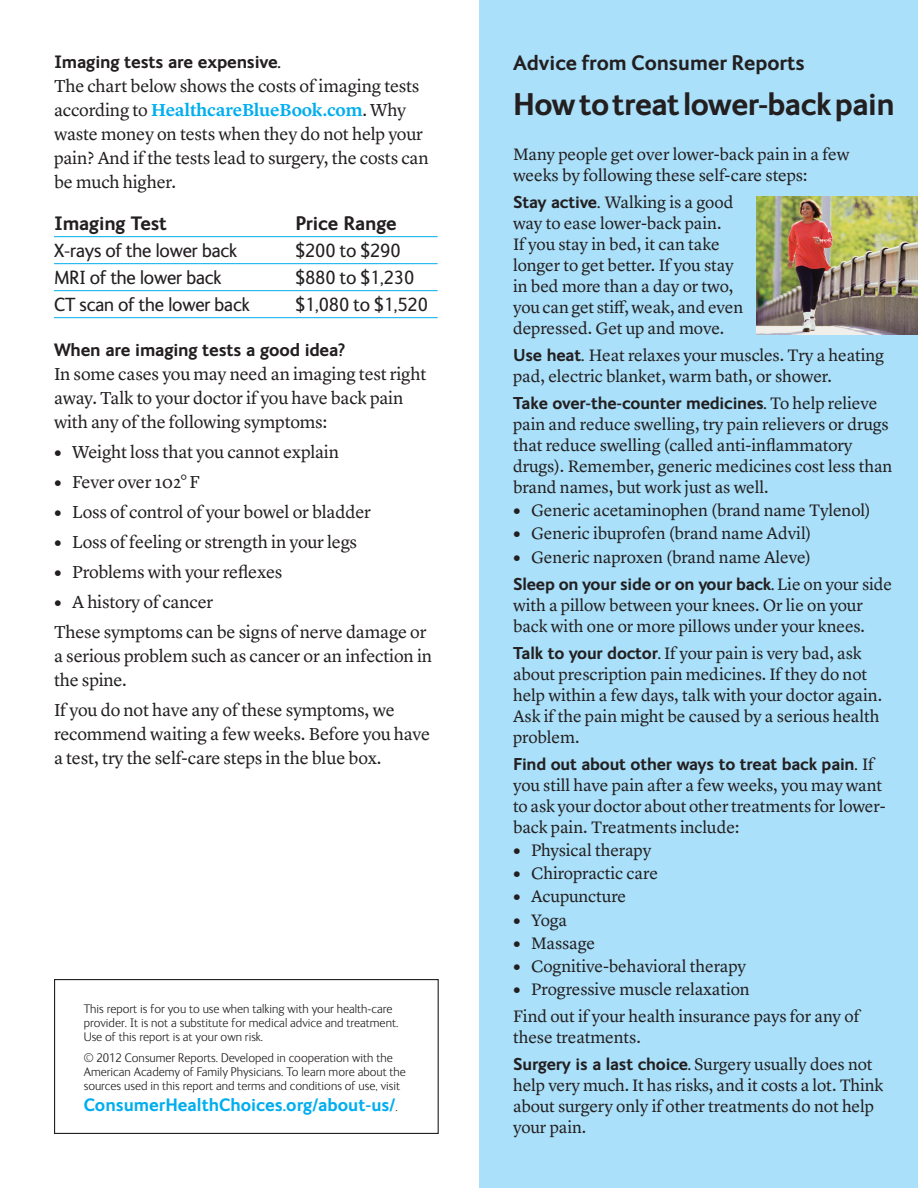
<style>
.page{position:relative;width:918px;height:1188px;background:#fff}
.page>*{position:absolute;margin:0;border:0;box-sizing:border-box;transform-origin:0 0}
._19_SubHd{font:700 31.5px "FS Ingrid";letter-spacing:-.015em;color:#231f20}
._19_SubHd-2{font:700 21px "FS Ingrid";color:#231f20}
._12_14_5_BluBox_Ingr{font:19.5px "FS Ingrid";letter-spacing:-.005em;color:#231f20}
._12_14_5_BluBox_Ingr-2{font:700 19.5px "FS Ingrid";letter-spacing:-.005em;color:#231f20}
.BODYBULLETS{font:18px/24px "Lyon Text";letter-spacing:-.01em;color:#231f20}
._12Body_Subhd{font:700 18px "FS Ingrid";letter-spacing:-.01em;color:#231f20}
._19_SubHd-3{font:700 18px "FS Ingrid";color:#00aeef}
._12_14_5_BluBox_Ingr-3{font:17.25px/21px "Lyon Text";letter-spacing:-.005em;color:#231f20}
._11_5BlueBox{font:17.25px "Lyon Text";letter-spacing:-.005em;color:#231f20}
._12_14_5_BluBox_Ingr-4{font:700 17.25px "FS Ingrid";letter-spacing:-.01em;color:#231f20}
._19_SubHd-4{font:300 12.75px/14.2px "FS Ingrid";color:#231f20}
.s1{font-weight:600;color:#00aeef}
.s2{font-family:"FS Ingrid";font-weight:700}
.s3{font-weight:300;font-size:12.75px;color:#231f20}
.s4{font-family:"FS Ingrid";font-weight:700;font-size:18px}
.s5{font-family:"Lyon Text";font-weight:400}
</style>
<div class="page">
<div style="left:479px;top:0;width:439px;height:1188px;background:#aae0f9"></div>
<div style="left:54px;top:979px;width:385px;height:155px;border:1px solid #231f20"></div>
<hr style="left:54px;top:236px;width:384px;height:1px;background:#00aeef">
<hr style="left:54px;top:263px;width:384px;height:1px;background:#00aeef">
<hr style="left:54px;top:290px;width:384px;height:1px;background:#00aeef">
<hr style="left:54px;top:317px;width:384px;height:1px;background:#00aeef">
<img style="left:757px;top:196px;width:161px;height:139px">
<p class="_12Body_Subhd" style="left:54px;top:49px;width:228px">Imaging tests are expensive.</p>
<p class="BODYBULLETS" style="left:54px;top:72px;width:376px">The chart below shows the costs of imaging tests according to <span class="s1">HealthcareBlueBook.com</span>. Why waste money on tests when they do not help your pain? And if the tests lead to surgery, the costs can be much higher.</p>
<p class="_12_14_5_BluBox_Ingr-2" style="left:54px;top:210px;width:115px">Imaging Test</p>
<p class="_12_14_5_BluBox_Ingr-2" style="left:296px;top:210px;width:103px">Price Range</p>
<p class="_12_14_5_BluBox_Ingr" style="left:54px;top:237px;width:185px">X-rays of the lower back</p>
<p class="_12_14_5_BluBox_Ingr" style="left:296px;top:237px;width:107px">$200 to $290</p>
<p class="_12_14_5_BluBox_Ingr" style="left:54px;top:264px;width:169px">MRI of the lower back</p>
<p class="_12_14_5_BluBox_Ingr" style="left:296px;top:264px;width:120px">$880 to $1,230</p>
<p class="_12_14_5_BluBox_Ingr" style="left:54px;top:291px;width:197px">CT scan of the lower back</p>
<p class="_12_14_5_BluBox_Ingr" style="left:296px;top:291px;width:134px">$1,080 to $1,520</p>
<p class="_12Body_Subhd" style="left:54px;top:337px;width:293px">When are imaging tests a good idea?</p>
<p class="BODYBULLETS" style="left:54px;top:360px;width:374px">In some cases you may need an imaging test right away. Talk to your doctor if you have back pain with any of the following symptoms:</p>
<p class="BODYBULLETS" style="left:54px;top:438px;width:287px"><span class="s2">•</span> Weight loss that you cannot explain</p>
<p class="BODYBULLETS" style="left:54px;top:468px;width:148px"><span class="s2">•</span> Fever over 102° F</p>
<p class="BODYBULLETS" style="left:54px;top:498px;width:318px"><span class="s2">•</span> Loss of control of your bowel or bladder</p>
<p class="BODYBULLETS" style="left:54px;top:528px;width:305px"><span class="s2">•</span> Loss of feeling or strength in your legs</p>
<p class="BODYBULLETS" style="left:54px;top:558px;width:230px"><span class="s2">•</span> Problems with your reflexes</p>
<p class="BODYBULLETS" style="left:54px;top:588px;width:161px"><span class="s2">•</span> A history of cancer</p>
<p class="BODYBULLETS" style="left:54px;top:618px;width:380px">These symptoms can be signs of nerve damage or a serious problem such as cancer or an infection in the spine.</p>
<p class="BODYBULLETS" style="left:54px;top:696px;width:342px">If you do not have any of these symptoms, we</p>
<p class="BODYBULLETS" style="left:54px;top:720px;width:378px">recommend waiting a few weeks. Before you have a test, try the self-care steps in the blue box.</p>
<p class="_19_SubHd-4" style="left:84px;top:1001px;width:310px">This report is for you to use when talking with your health-care</p>
<p class="_19_SubHd-4" style="left:84px;top:1015px;width:316px">provider. It is not a substitute for medical advice and treatment.</p>
<p class="_19_SubHd-4" style="left:84px;top:1029px;width:181px">Use of this report is at your own risk.</p>
<p class="_19_SubHd-4" style="left:84px;top:1050px;width:311px">© 2012 Consumer Reports. Developed in cooperation with the</p>
<p class="_19_SubHd-4" style="left:84px;top:1064px;width:324px">American Academy of Family Physicians. To learn more about the sources used in this report and terms and conditions of use, visit</p>
<p class="_19_SubHd-3" style="left:84px;top:1093px;width:316px">ConsumerHealthChoices.org/about-us/<span class="s3">.</span></p>
<p class="_19_SubHd-2" style="left:513px;top:49px;width:293px">Advice from Consumer Reports</p>
<p class="_19_SubHd" style="left:513px;top:83px;width:383px">How to treatlower-backpain</p>
<p class="_12_14_5_BluBox_Ingr-3" style="left:513px;top:142px;width:338px">Many people get over lower-back pain in a few weeks by following these self-care steps:</p>
<p class="_12_14_5_BluBox_Ingr-3" style="left:513px;top:190px;width:222px"><span class="s2">Stay active.</span> Walking is a good</p>
<p class="_11_5BlueBox" style="left:513px;top:210px;width:210px">way to ease lower-back pain.</p>
<p class="_11_5BlueBox" style="left:513px;top:231px;width:208px">If you stay in bed, it can take</p>
<p class="_11_5BlueBox" style="left:513px;top:252px;width:222px">longer to get better. If you stay</p>
<p class="_11_5BlueBox" style="left:513px;top:273px;width:222px">in bed more than a day or two,</p>
<p class="_11_5BlueBox" style="left:513px;top:294px;width:232px">you can get stiff, weak, and even</p>
<p class="_11_5BlueBox" style="left:513px;top:315px;width:213px">depressed. Get up and move.</p>
<p class="_12_14_5_BluBox_Ingr-3" style="left:513px;top:343px;width:373px"><span class="s2">Use heat.</span> Heat relaxes your muscles. Try a heating pad, electric blanket, warm bath, or shower.</p>
<p class="_12_14_5_BluBox_Ingr-3" style="left:513px;top:391px;width:381px"><span class="s2">Take over-the-counter medicines.</span> To help relieve pain and reduce swelling, try pain relievers or drugs that reduce swelling (called anti-inflammatory drugs). Remember, generic medicines cost less than brand names, but work just as well.</p>
<p class="_11_5BlueBox" style="left:513px;top:497px;width:359px"><span class="s4">•</span> Generic acetaminophen (brand name Tylenol)</p>
<p class="_11_5BlueBox" style="left:513px;top:521px;width:300px"><span class="s4">•</span> Generic ibuprofen (brand name Advil)</p>
<p class="_11_5BlueBox" style="left:513px;top:544px;width:299px"><span class="s4">•</span> Generic naproxen (brand name Aleve)</p>
<p class="_12_14_5_BluBox_Ingr-4" style="left:513px;top:572px;width:381px">Sleep on your side or on your back. <span class="s5">Lie on your side</span></p>
<p class="_12_14_5_BluBox_Ingr-3" style="left:513px;top:593px;width:354px">with a pillow between your knees. Or lie on your back with one or more pillows under your knees.</p>
<p class="_12_14_5_BluBox_Ingr-3" style="left:513px;top:641px;width:371px"><span class="s2">Talk to your doctor.</span> If your pain is very bad, ask about prescription pain medicines. If they do not help within a few days, talk with your doctor again.<br>Ask if the pain might be caused by a serious health problem.</p>
<p class="_12_14_5_BluBox_Ingr-3" style="left:513px;top:752px;width:374px"><span class="s2">Find out about other ways to treat back pain.</span> If you still have pain after a few weeks, you may want to ask your doctor about other treatments for lower&shy;back pain. Treatments include:</p>
<p class="_12_14_5_BluBox_Ingr-3" style="left:513px;top:838px;width:140px"><span class="s4">•</span> Physical therapy</p>
<p class="_12_14_5_BluBox_Ingr-3" style="left:513px;top:862px;width:146px"><span class="s4">•</span> Chiropractic care</p>
<p class="_12_14_5_BluBox_Ingr-3" style="left:513px;top:885px;width:115px"><span class="s4">•</span> Acupuncture</p>
<p class="_12_14_5_BluBox_Ingr-3" style="left:513px;top:908px;width:56px"><span class="s4">•</span> Yoga</p>
<p class="_12_14_5_BluBox_Ingr-3" style="left:513px;top:931px;width:84px"><span class="s4">•</span> Massage</p>
<p class="_12_14_5_BluBox_Ingr-3" style="left:513px;top:955px;width:235px"><span class="s4">•</span> Cognitive-behavioral therapy</p>
<p class="_12_14_5_BluBox_Ingr-3" style="left:513px;top:978px;width:238px"><span class="s4">•</span> Progressive muscle relaxation</p>
<p class="_12_14_5_BluBox_Ingr-3" style="left:513px;top:1005px;width:348px">Find out if your health insurance pays for any of these treatments.</p>
<p class="_12_14_5_BluBox_Ingr-3" style="left:513px;top:1053px;width:372px"><span class="s2">Surgery is a last choice.</span> Surgery usually does not help very much. It has risks, and it costs a lot. Think about surgery only if other treatments do not help your pain.</p>
</div>
